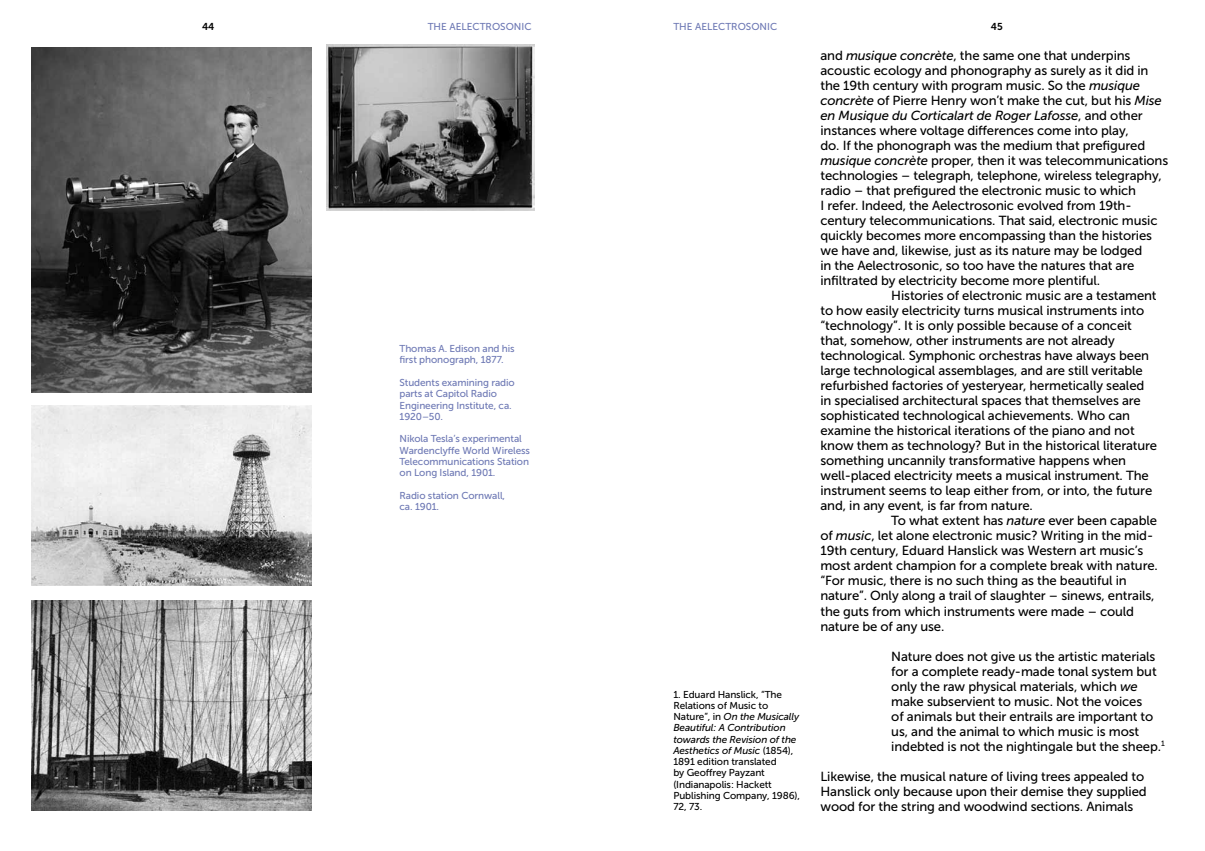
<style>
.page{position:relative;width:1205px;height:851px;background:#fff}
.page>*{position:absolute;margin:0;border:0;box-sizing:border-box;transform-origin:0 0}
.t1{font:13.12px/15px "Museo Sans 500";letter-spacing:-.01em;color:#000}
.t2{font:italic 13.12px "Museo Sans 500";letter-spacing:-.01em;color:#000}
.t3{font:10px/11.2px "Museo Sans 500";letter-spacing:-.01em;color:#6d78b4}
.t4{font:10px/11.2px "Museo Sans 500";letter-spacing:-.01em;color:#000}
.t5{font:10px "Museo Sans 700";color:#000}
.s1{font-style:italic}
.s2{font-style:normal}
</style>
<div class="page">
<img style="left:32px;top:600px;width:279px;height:210px">
<img style="left:32px;top:405px;width:279px;height:180px">
<img style="left:326px;top:45px;width:208px;height:165px">
<img style="left:32px;top:47px;width:279px;height:345px">
<p class="t5" style="left:202px;top:21px;width:14px">44</p>
<p class="t3" style="left:428px;top:21px;width:53px">Th e Aelectrosonic</p>
<p class="t3" style="left:673px;top:21px;width:53px">Th e Aelectrosonic</p>
<p class="t5" style="left:991px;top:21px;width:13px">45</p>
<p class="t1" style="left:820px;top:48px;width:311px">and <span class="s1">musique concrète</span>, the same one that underpins</p>
<p class="t1" style="left:820px;top:63px;width:330px">acoustic ecology and phonography as surely as it did in</p>
<p class="t1" style="left:820px;top:78px;width:321px">the 19th century with program music. So the <span class="s1">musique</span></p>
<p class="t1" style="left:820px;top:93px;width:343px"><span class="s1">concrète</span> of Pierre Henry won’t make the cut, but his <span class="s1">Mise</span></p>
<p class="t2" style="left:820px;top:108px;width:324px">en Musique du Corticalart de Roger Lafosse<span class="s2">, and other</span></p>
<p class="t1" style="left:820px;top:123px;width:310px">instances where voltage differences come into play,</p>
<p class="t1" style="left:820px;top:138px;width:326px">do. If the phonograph was the medium that prefigured</p>
<p class="t1" style="left:820px;top:153px;width:349px"><span class="s1">musique concrète</span> proper, then it was telecommunications</p>
<p class="t1" style="left:820px;top:168px;width:343px">technologies – telegraph, telephone, wireless telegraphy,</p>
<p class="t1" style="left:820px;top:183px;width:317px">radio – that prefigured the electronic music to which</p>
<p class="t1" style="left:820px;top:198px;width:313px">I refer. Indeed, the Aelectrosonic evolved from 19th-</p>
<p class="t1" style="left:820px;top:213px;width:339px">century telecommunications. That said, electronic music</p>
<p class="t1" style="left:820px;top:228px;width:333px">quickly becomes more encompassing than the histories</p>
<p class="t1" style="left:820px;top:243px;width:323px">we have and, likewise, just as its nature may be lodged</p>
<p class="t1" style="left:820px;top:258px;width:315px">in the Aelectrosonic, so too have the natures that are</p>
<p class="t1" style="left:820px;top:273px;width:281px">infiltrated by electricity become more plentiful.</p>
<p class="t1" style="left:891px;top:288px;width:267px">Histories of electronic music are a testament</p>
<p class="t1" style="left:820px;top:303px;width:325px">to how easily electricity turns musical instruments into</p>
<p class="t1" style="left:820px;top:318px;width:313px">“technology”. It is only possible because of a conceit</p>
<p class="t1" style="left:820px;top:333px;width:296px">that, somehow, other instruments are not already</p>
<p class="t1" style="left:820px;top:348px;width:330px">technological. Symphonic orchestras have always been</p>
<p class="t1" style="left:820px;top:363px;width:324px">large technological assemblages, and are still veritable</p>
<p class="t1" style="left:820px;top:378px;width:325px">refurbished factories of yesteryear, hermetically sealed</p>
<p class="t1" style="left:820px;top:393px;width:322px">in specialised architectural spaces that themselves are</p>
<p class="t1" style="left:820px;top:408px;width:311px">sophisticated technological achievements. Who can</p>
<p class="t1" style="left:820px;top:423px;width:316px">examine the historical iterations of the piano and not</p>
<p class="t1" style="left:820px;top:438px;width:338px">know them as technology? But in the historical literature</p>
<p class="t1" style="left:820px;top:453px;width:307px">something uncannily transformative happens when</p>
<p class="t1" style="left:820px;top:468px;width:330px">well-placed electricity meets a musical instrument. The</p>
<p class="t1" style="left:820px;top:483px;width:333px">instrument seems to leap either from, or into, the future</p>
<p class="t1" style="left:820px;top:498px;width:214px">and, in any event, is far from nature.</p>
<p class="t1" style="left:891px;top:513px;width:267px">To what extent has <span class="s1">nature</span> ever been capable</p>
<p class="t1" style="left:820px;top:528px;width:334px">of <span class="s1">music</span>, let alone electronic music? Writing in the mid-</p>
<p class="t1" style="left:820px;top:543px;width:324px">19th century, Eduard Hanslick was Western art music’s</p>
<p class="t1" style="left:820px;top:558px;width:339px">most ardent champion for a complete break with nature.</p>
<p class="t1" style="left:820px;top:573px;width:308px">“For music, there is no such thing as the beautiful in</p>
<p class="t1" style="left:820px;top:588px;width:336px">nature”. Only along a trail of slaughter – sinews, entrails,</p>
<p class="t1" style="left:820px;top:603px;width:315px">the guts from which instruments were made – could</p>
<p class="t1" style="left:820px;top:618px;width:125px">nature be of any use.</p>
<p class="t1" style="left:891px;top:648px;width:275px">Nature does not give us the artistic materials for a complete ready-made tonal system but only the raw physical materials, which <span class="s1">we </span>make subservient to music. Not the voices<br>of animals but their entrails are important to us, and the animal to which music is most indebted is not the nightingale but the sheep.<sup>1</sup></p>
<p class="t1" style="left:820px;top:768px;width:328px">Likewise, the musical nature of living trees appealed to<br>Hanslick only because upon their demise they supplied wood for the string and woodwind sections. Animals</p>
<p class="t3" style="left:399px;top:343px;width:117px">Thomas A. Edison and his first phonograph, 1877.</p>
<p class="t3" style="left:399px;top:377px;width:117px">Students examining radio parts at Capitol Radio<br>Engineering Institute, ca.<br>1920–50.</p>
<p class="t3" style="left:399px;top:433px;width:132px">Nikola Tesla’s experimental<br>Wardenclyffe World Wireless<br>Telecommunications Station on Long Island, 1901.</p>
<p class="t3" style="left:399px;top:489px;width:107px">Radio station Cornwall, ca. 1901.</p>
<p class="t4" style="left:673px;top:688px;width:128px">1. Eduard Hanslick, “The<br>Relations of Music to<br>Nature”, in <span class="s1">On the Musically<br>Beautiful: A Contribution towards the Revision of the<br>Aesthetics of Music</span> (1854),<br>1891 edition translated<br>by Geoffrey Payzant (Indianapolis: Hackett<br>Publishing Company, 1986),<br>72, 73.</p>
</div>
